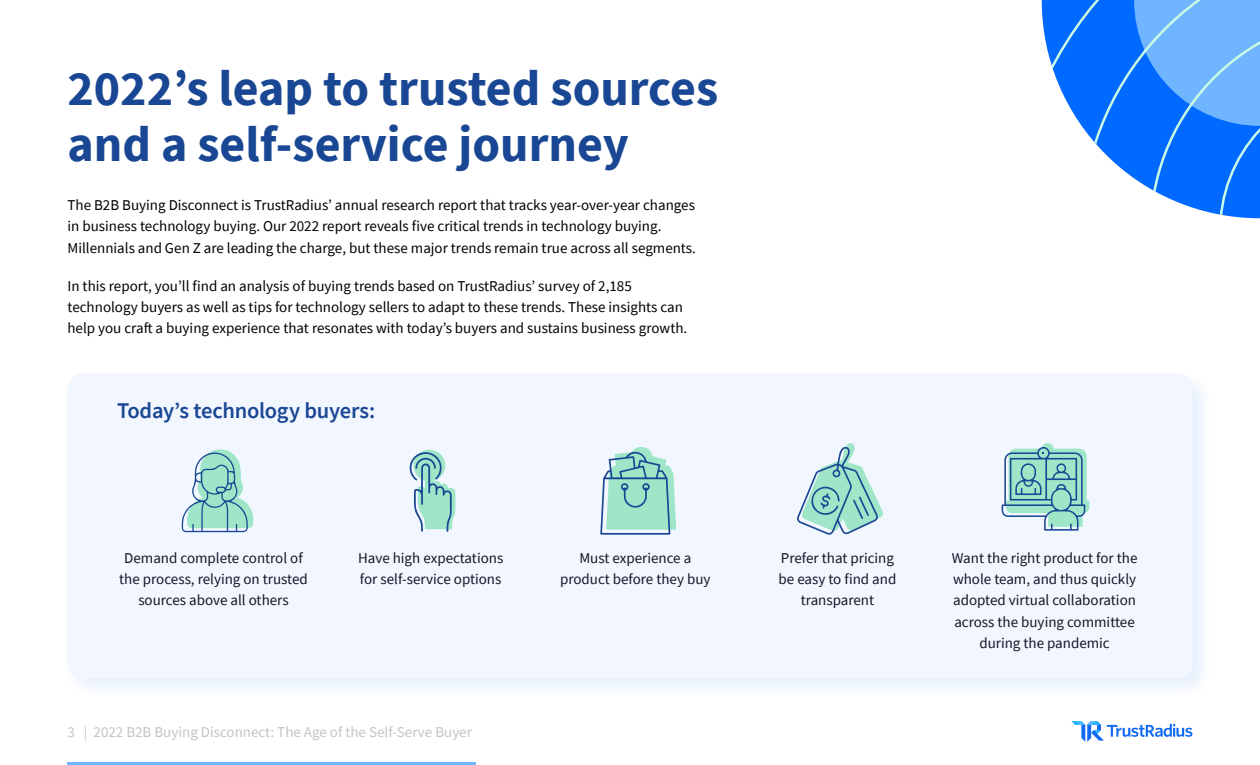
<style>
.page{position:relative;width:1260px;height:765px;background:#fff}
.page>*{position:absolute;margin:0;border:0;box-sizing:border-box;transform-origin:0 0}
.t1{font:700 50px/56.2px "Source Sans Pro";color:#1a4794}
.t2{font:600 22.5px "Source Sans Pro";letter-spacing:-.015em;color:#1a4794}
.t3{font:15px/21.2px "Source Sans Pro";color:#000}
.t4{font:15px/21.2px "Source Sans Pro";color:#141426;text-align:center}
.t5{font:15px "Source Sans Pro";color:#c3c3ca}
</style>
<div class="page">
<svg style="left:1042px;top:0;width:218px;height:218px"></svg>
<div style="left:64px;top:370px;width:1149px;height:330px;background:#126bf2;opacity:.1"></div>
<div style="left:68px;top:373px;width:1124px;height:306px;background:#f2f7ff;border-radius:15px"></div>
<svg style="left:182px;top:449px;width:71px;height:83px"></svg>
<div style="left:413px;top:450px;width:32px;height:31px;background:#9ee6c7;border-radius:50%"></div>
<svg style="left:410px;top:452px;width:46px;height:80px"></svg>
<svg style="left:600px;top:447px;width:76px;height:88px"></svg>
<svg style="left:797px;top:443px;width:86px;height:92px"></svg>
<svg style="left:1002px;top:443px;width:88px;height:88px"></svg>
<hr style="left:68px;top:762px;width:408px;height:3px;background:#70b5ff">
<svg style="left:1072px;top:721px;width:120px;height:21px"></svg>
<h1 class="t1" style="left:68px;top:60px;width:652px">2022’s leap to trusted sources and a self-service journey</h1>
<p class="t3" style="left:68px;top:194px;width:630px">The B2B Buying Disconnect is TrustRadius’ annual research report that tracks year-over-year changes in business technology buying. Our 2022 report reveals five critical trends in technology buying.<br>Millennials and Gen Z are leading the charge, but these major trends remain true across all segments.</p>
<p class="t3" style="left:68px;top:275px;width:621px">In this report, you’ll find an analysis of buying trends based on TrustRadius’ survey of 2,185 technology buyers as well as tips for technology sellers to adapt to these trends. These insights can help you craft a buying experience that resonates with today’s buyers and sustains business growth.</p>
<h2 class="t2" style="left:117px;top:396px;width:260px">Today’s technology buyers:</h2>
<p class="t4" style="left:119px;top:547px;width:190px">Demand complete control of the process, relying on trusted sources above all others</p>
<p class="t4" style="left:952px;top:547px;width:187px">Want the right product for the whole team, and thus quickly adopted virtual collaboration across the buying committee during the pandemic</p>
<p class="t4" style="left:779px;top:547px;width:119px">Prefer that pricing be easy to find and transparent</p>
<p class="t4" style="left:358px;top:547px;width:147px;text-align:left">Have high expectations for self-service options</p>
<p class="t4" style="left:560px;top:547px;width:152px">Must experience a product before they buy</p>
<p class="t5" style="left:68px;top:722px;width:406px">3 | 2022 B2B Buying Disconnect: The Age of the Self-Serve Buyer</p>
</div>
